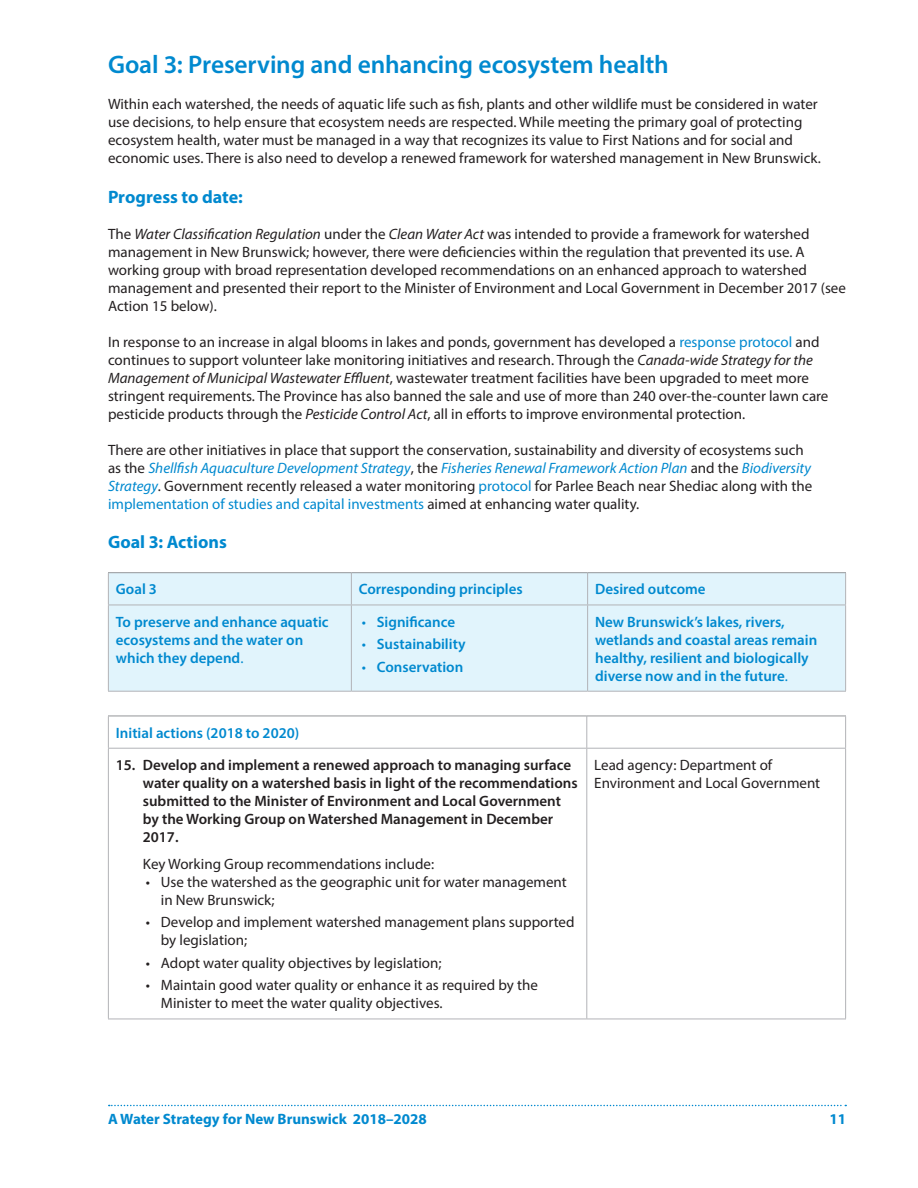
<style>
.page{position:relative;width:918px;height:1188px;background:#fff}
.page>*{position:absolute;margin:0;border:0;box-sizing:border-box;transform-origin:0 0}
.Heading_2{font:600 25.5px "Myriad Pro";letter-spacing:-.005em;color:#0089cf}
.Heading_3{font:700 18px "Myriad Pro";color:#0089cf}
.text{font:15px/18px "Myriad Pro";color:#231f20}
.table_text{font:600 15px/18px "Myriad Pro";color:#0089cf}
.t1{font:600 15px/18px "Myriad Pro";color:#231f20}
.table_text-2{font:15px/18px "Myriad Pro";color:#231f20}
.t2{font:700 15px "Myriad Pro";color:#0089cf}
.table_text_indent{font:15px "Myriad Pro";color:#231f20}
.table_head{font:600 15px "Myriad Pro";color:#0089cf}
.s1{font-style:italic}
.s2{color:#0089cf}
.s3{font-style:italic;color:#0089cf}
.s4{font-weight:400}
</style>
<div class="page">
<svg style="left:109px;top:1105px;width:737px;height:1px"></svg>
<div style="left:109px;top:573px;width:736px;height:118px;background:#e1f4fc"></div>
<hr style="left:351px;top:573px;width:1px;height:32px;background:#b2b3b7">
<hr style="left:587px;top:573px;width:1px;height:32px;background:#b2b3b7">
<hr style="left:108px;top:605px;width:243px;height:1px;background:#b2b3b7">
<hr style="left:351px;top:605px;width:237px;height:1px;background:#b2b3b7">
<hr style="left:351px;top:605px;width:1px;height:86px;background:#b2b3b7">
<hr style="left:588px;top:605px;width:258px;height:1px;background:#b2b3b7">
<hr style="left:587px;top:605px;width:1px;height:86px;background:#b2b3b7">
<hr style="left:108px;top:572px;width:243px;height:1px;background:#939598">
<hr style="left:351px;top:572px;width:237px;height:1px;background:#939598">
<hr style="left:588px;top:572px;width:258px;height:1px;background:#939598">
<hr style="left:108px;top:573px;width:1px;height:32px;background:#b2b3b7">
<hr style="left:845px;top:573px;width:1px;height:32px;background:#b2b3b7">
<hr style="left:108px;top:605px;width:1px;height:86px;background:#b2b3b7">
<hr style="left:845px;top:605px;width:1px;height:86px;background:#b2b3b7">
<hr style="left:108px;top:691px;width:243px;height:1px;background:#b2b3b7">
<hr style="left:351px;top:691px;width:237px;height:1px;background:#b2b3b7">
<hr style="left:588px;top:691px;width:258px;height:1px;background:#b2b3b7">
<hr style="left:586px;top:716px;width:1px;height:32px;background:#b2b3b7">
<hr style="left:108px;top:748px;width:479px;height:1px;background:#b2b3b7">
<hr style="left:587px;top:748px;width:259px;height:1px;background:#b2b3b7">
<hr style="left:586px;top:749px;width:1px;height:270px;background:#b2b3b7">
<hr style="left:108px;top:1019px;width:479px;height:1px;background:#b2b3b7">
<hr style="left:587px;top:1019px;width:259px;height:1px;background:#b2b3b7">
<hr style="left:108px;top:716px;width:479px;height:1px;background:#939598">
<hr style="left:587px;top:716px;width:259px;height:1px;background:#939598">
<hr style="left:108px;top:716px;width:1px;height:32px;background:#b2b3b7">
<hr style="left:845px;top:716px;width:1px;height:32px;background:#b2b3b7">
<hr style="left:108px;top:749px;width:1px;height:270px;background:#b2b3b7">
<hr style="left:845px;top:749px;width:1px;height:270px;background:#b2b3b7">
<h2 class="Heading_2" style="left:108px;top:48px;width:562px">Goal 3: Preserving and enhancing ecosystem health</h2>
<p class="text" style="left:108px;top:95px;width:714px">Within each watershed, the needs of aquatic life such as fish, plants and other wildlife must be considered in water use decisions, to help ensure that ecosystem needs are respected. While meeting the primary goal of protecting ecosystem health, water must be managed in a way that recognizes its value to First Nations and for social and economic uses. There is also need to develop a renewed framework for watershed management in New Brunswick.</p>
<h3 class="Heading_3" style="left:108px;top:185px;width:136px">Progress to date:</h3>
<p class="text" style="left:108px;top:224px;width:740px">The <span class="s1">Water Classification Regulation</span> under the <span class="s1">Clean Water Act</span> was intended to provide a framework for watershed management in New Brunswick; however, there were deficiencies within the regulation that prevented its use. A working group with broad representation developed recommendations on an enhanced approach to watershed management and presented their report to the Minister of Environment and Local Government in December 2017 (see Action 15 below).</p>
<p class="text" style="left:108px;top:332px;width:722px">In response to an increase in algal blooms in lakes and ponds, government has developed a <span class="s2">response protocol</span> and continues to support volunteer lake monitoring initiatives and research. Through the <span class="s1">Canada-wide Strategy for the Management of Municipal Wastewater Effluent</span>, wastewater treatment facilities have been upgraded to meet more stringent requirements. The Province has also banned the sale and use of more than 240 over-the-counter lawn care pesticide products through the <span class="s1">Pesticide Control Act</span>, all in efforts to improve environmental protection.</p>
<p class="text" style="left:108px;top:440px;width:706px">There are other initiatives in place that support the conservation, sustainability and diversity of ecosystems such as the <span class="s3">Shellfish Aquaculture Development Strategy</span>, the <span class="s3">Fisheries Renewal Framework Action Plan</span> and the <span class="s3">Biodiversity Strategy</span>. Government recently released a water monitoring <span class="s2">protocol</span> for Parlee Beach near Shediac along with the <span class="s2">implementation of studies and capital investments</span> aimed at enhancing water quality.</p>
<h3 class="Heading_3" style="left:108px;top:531px;width:120px">Goal 3: Actions</h3>
<p class="table_text" style="left:116px;top:580px;width:43px">Goal 3</p>
<p class="table_text" style="left:359px;top:580px;width:165px">Corresponding principles</p>
<p class="table_text" style="left:595px;top:580px;width:112px">Desired outcome</p>
<p class="table_text" style="left:116px;top:612px;width:214px">To preserve and enhance aquatic ecosystems and the water on which they depend<span class="s4">.</span></p>
<p class="table_text" style="left:362px;top:612px;width:95px"><span class="s4">•</span> Significance</p>
<p class="table_text" style="left:595px;top:612px;width:224px">New Brunswick’s lakes, rivers, wetlands and coastal areas remain healthy, resilient and biologically diverse now and in the future<span class="s4">.</span></p>
<p class="table_text" style="left:362px;top:635px;width:105px"><span class="s4">•</span> Sustainability</p>
<p class="table_text" style="left:362px;top:657px;width:103px"><span class="s4">•</span> Conservation</p>
<p class="table_head" style="left:116px;top:723px;width:185px">Initial actions (2018 to 2020)</p>
<p class="t1" style="left:143px;top:756px;width:436px;text-indent:-27px">15. Develop and implement a renewed approach to managing surface water quality on a watershed basis in light of the recommendations submitted to the Minister of Environment and Local Government by the Working Group on Watershed Management in December 2017.</p>
<p class="table_text_indent" style="left:143px;top:855px;width:293px">Key Working Group recommendations include:</p>
<p class="text" style="left:161px;top:873px;width:408px;text-indent:-15px">• Use the watershed as the geographic unit for water management in New Brunswick;</p>
<p class="text" style="left:161px;top:913px;width:415px;text-indent:-15px">• Develop and implement watershed management plans supported by legislation;</p>
<p class="text" style="left:146px;top:954px;width:297px">• Adopt water quality objectives by legislation;</p>
<p class="text" style="left:161px;top:976px;width:379px;text-indent:-15px">• Maintain good water quality or enhance it as required by the<br>Minister to meet the water quality objectives.</p>
<p class="table_text-2" style="left:594px;top:756px;width:227px">Lead agency: Department of<br>Environment and Local Government</p>
<p class="t2" style="left:108px;top:1109px;width:320px">A Water Strategy for New Brunswick 2018–2028</p>
<p class="t2" style="left:829px;top:1109px;width:18px">11</p>
</div>
